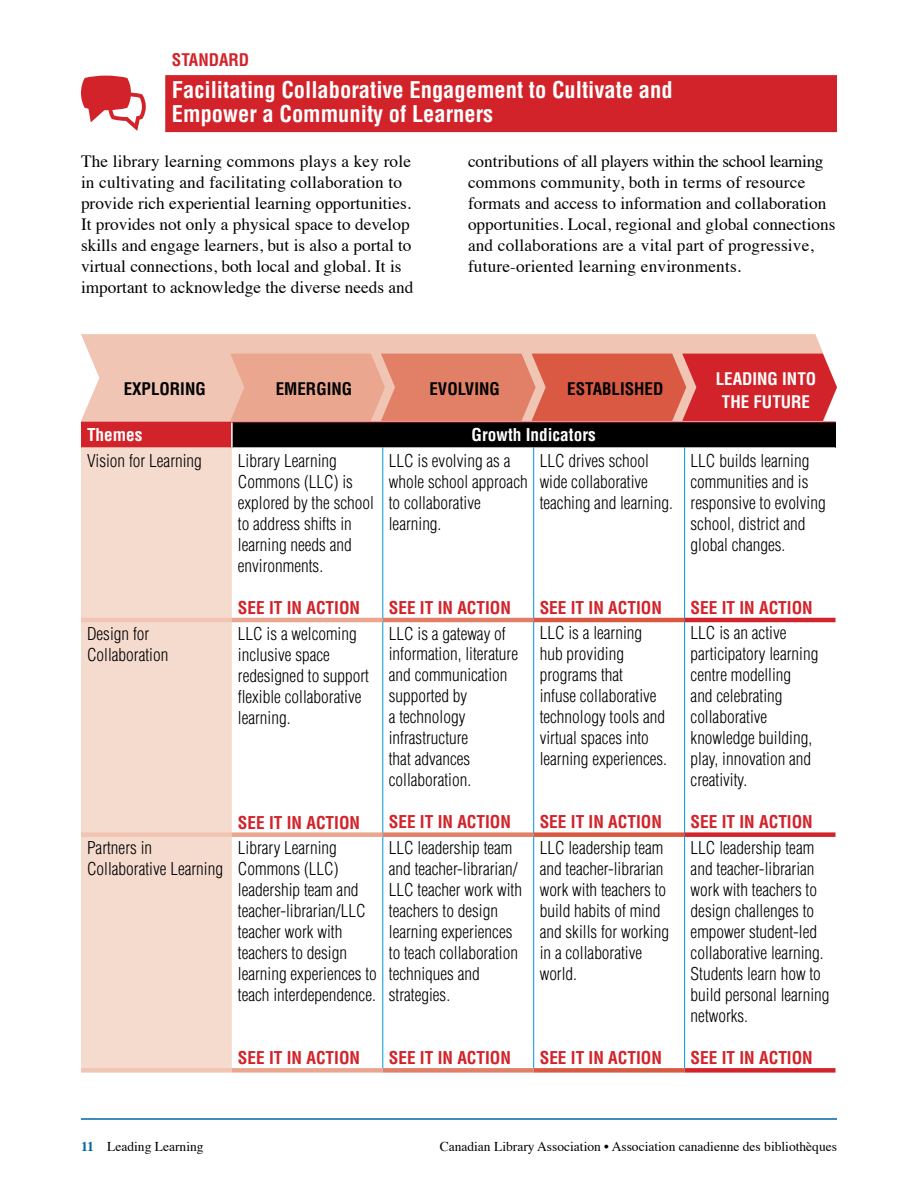
<style>
.page{position:relative;width:918px;height:1188px;background:#fff}
.page>*{position:absolute;margin:0;border:0;box-sizing:border-box;transform-origin:0 0}
.t1{font:700 condensed 22.5px/24px "Helvetica";color:#fff}
.t2{font:300 condensed 17.25px/21px "Helvetica";color:#000}
.t3{font:17.25px/21px "Times";color:#000}
.t4{font:700 condensed 17.25px "Helvetica";color:#d2232a}
.t5{font:700 condensed 17.25px "Helvetica";color:#fff}
.t6{font:700 condensed 16.95px "Helvetica";color:#000}
.t7{font:700 condensed 16.95px/22.6px "Helvetica";color:#fff;text-align:center}
.t8{font:700 condensed 16.95px "Helvetica";color:#d2232a}
.t9{font:13.5px "Times";color:#000}
.s1{font-weight:700;color:#0067a6}
</style>
<div class="page">
<hr style="left:81px;top:1118px;width:756px;height:2px;background:#0067a6">
<div style="left:165px;top:75px;width:672px;height:57px;background:#d2232a"></div>
<div style="left:81px;top:422px;width:151px;height:25px;background:#d2232a"></div>
<div style="left:232px;top:422px;width:604px;height:25px;background:#000"></div>
<div style="left:81px;top:447px;width:151px;height:621px;background:#f5dace"></div>
<svg style="left:232px;top:447px;width:604px;height:623px"></svg>
<hr style="left:383px;top:447px;width:1px;height:173px;background:#0097d7">
<hr style="left:533px;top:447px;width:1px;height:173px;background:#0097d7">
<hr style="left:684px;top:447px;width:1px;height:173px;background:#0097d7">
<hr style="left:383px;top:620px;width:1px;height:215px;background:#0097d7">
<hr style="left:533px;top:620px;width:1px;height:215px;background:#0097d7">
<hr style="left:684px;top:620px;width:1px;height:215px;background:#0097d7">
<hr style="left:383px;top:835px;width:1px;height:233px;background:#0097d7">
<hr style="left:533px;top:835px;width:1px;height:233px;background:#0097d7">
<hr style="left:684px;top:835px;width:1px;height:233px;background:#0097d7">
<hr style="left:231px;top:422px;width:2px;height:25px;background:#fff">
<hr style="left:81px;top:618px;width:151px;height:4px;background:#f0c5b4">
<div style="left:81px;top:832px;width:151px;height:5px;background:#f0c5b4"></div>
<div style="left:81px;top:1068px;width:151px;height:5px;background:#f0c5b4"></div>
<hr style="left:232px;top:618px;width:151px;height:4px;background:#eaa68f">
<div style="left:232px;top:832px;width:151px;height:5px;background:#eaa68f"></div>
<div style="left:232px;top:1068px;width:151px;height:5px;background:#eaa68f"></div>
<hr style="left:383px;top:618px;width:151px;height:4px;background:#e18067">
<div style="left:383px;top:832px;width:151px;height:5px;background:#e18067"></div>
<div style="left:383px;top:1068px;width:151px;height:5px;background:#e18067"></div>
<hr style="left:534px;top:618px;width:150px;height:4px;background:#d95943">
<div style="left:534px;top:832px;width:150px;height:5px;background:#d95943"></div>
<div style="left:534px;top:1068px;width:151px;height:5px;background:#d95943"></div>
<hr style="left:685px;top:618px;width:151px;height:4px;background:#d2232a">
<div style="left:685px;top:832px;width:151px;height:5px;background:#d2232a"></div>
<div style="left:685px;top:1068px;width:150px;height:5px;background:#d2232a"></div>
<hr style="left:81px;top:422px;width:151px;height:1px;background:#d2232a">
<hr style="left:232px;top:422px;width:151px;height:1px;background:#d2232a">
<hr style="left:383px;top:422px;width:151px;height:1px;background:#d2232a">
<hr style="left:534px;top:422px;width:151px;height:1px;background:#d2232a">
<hr style="left:685px;top:422px;width:150px;height:1px;background:#d2232a">
<svg style="left:81px;top:334px;width:743px;height:87px;background:#f0c6b6"></svg>
<svg style="left:230px;top:354px;width:607px;height:67px;background:#df7060"></svg>
<svg style="left:81px;top:76px;width:65px;height:55px"></svg>
<p class="t8" style="left:172px;top:49px;width:79px">STANDARD</p>
<h1 class="t1" style="left:172px;top:78px;width:502px">Facilitating Collaborative Engagement to Cultivate and<br>Empower a Community of Learners</h1>
<p class="t3" style="left:81px;top:150px;width:334px">The library learning commons plays a key role in cultivating and facilitating collaboration to provide rich experiential learning opportunities.<br>It provides not only a physical space to develop skills and engage learners, but is also a portal to virtual connections, both local and global. It is important to acknowledge the diverse needs and</p>
<p class="t3" style="left:468px;top:150px;width:369px">contributions of all players within the school learning commons community, both in terms of resource formats and access to information and collaboration opportunities. Local, regional and global connections and collaborations are a vital part of progressive, future-oriented learning environments.</p>
<p class="t6" style="left:124px;top:378px;width:84px">EXPLORING</p>
<p class="t6" style="left:276px;top:378px;width:78px">EMERGING</p>
<p class="t6" style="left:429px;top:378px;width:72px">EVOLVING</p>
<p class="t6" style="left:567px;top:378px;width:98px">ESTABLISHED</p>
<p class="t7" style="left:716px;top:367px;width:102px">LEADING INTO<br>THE FUTURE</p>
<p class="t5" style="left:87px;top:425px;width:57px">Themes</p>
<p class="t5" style="left:472px;top:425px;width:126px">Growth Indicators</p>
<p class="t2" style="left:87px;top:450px;width:116px">Vision for Learning</p>
<p class="t2" style="left:238px;top:450px;width:138px">Library Learning<br>Commons (LLC) is explored by the school to address shifts in learning needs and environments.</p>
<p class="t4" style="left:238px;top:597px;width:124px">SEE IT IN ACTION</p>
<p class="t2" style="left:540px;top:450px;width:135px">LLC drives school wide collaborative teaching and learning.</p>
<p class="t2" style="left:389px;top:450px;width:140px">LLC is evolving as a whole school approach to collaborative learning.</p>
<p class="t4" style="left:540px;top:597px;width:124px">SEE IT IN ACTION</p>
<p class="t4" style="left:389px;top:597px;width:124px">SEE IT IN ACTION</p>
<p class="t2" style="left:87px;top:623px;width:83px">Design for<br>Collaboration</p>
<p class="t2" style="left:238px;top:623px;width:133px">LLC is a welcoming inclusive space redesigned to support flexible collaborative learning.</p>
<p class="t4" style="left:238px;top:812px;width:124px">SEE IT IN ACTION</p>
<p class="t2" style="left:389px;top:623px;width:131px">LLC is a gateway of information, literature and communication supported by<br>a technology infrastructure<br>that advances collaboration.</p>
<p class="t4" style="left:389px;top:812px;width:124px">SEE IT IN ACTION</p>
<p class="t2" style="left:540px;top:623px;width:129px">LLC is a learning hub providing programs that<br>infuse collaborative technology tools and virtual spaces into learning experiences.</p>
<p class="t4" style="left:540px;top:812px;width:124px">SEE IT IN ACTION</p>
<p class="t2" style="left:87px;top:837px;width:138px">Partners in<br>Collaborative Learning</p>
<p class="t2" style="left:238px;top:837px;width:140px">Library Learning<br>Commons (LLC) leadership team and teacher-librarian/LLC teacher work with teachers to design learning experiences to teach interdependence.</p>
<p class="t2" style="left:389px;top:837px;width:135px">LLC leadership team and teacher-librarian/<br>LLC teacher work with teachers to design learning experiences to teach collaboration techniques and strategies.</p>
<p class="t2" style="left:540px;top:837px;width:131px">LLC leadership team and teacher-librarian work with teachers to build habits of mind and skills for working in a collaborative world.</p>
<p class="t4" style="left:238px;top:1047px;width:124px">SEE IT IN ACTION</p>
<p class="t4" style="left:389px;top:1047px;width:124px">SEE IT IN ACTION</p>
<p class="t4" style="left:540px;top:1047px;width:124px">SEE IT IN ACTION</p>
<p class="t2" style="left:691px;top:450px;width:137px">LLC builds learning communities and is responsive to evolving school, district and global changes.</p>
<p class="t4" style="left:691px;top:597px;width:124px">SEE IT IN ACTION</p>
<p class="t2" style="left:691px;top:623px;width:129px">LLC is an active participatory learning centre modelling<br>and celebrating collaborative knowledge building, play, innovation and creativity.</p>
<p class="t4" style="left:691px;top:812px;width:124px">SEE IT IN ACTION</p>
<p class="t2" style="left:691px;top:837px;width:140px">LLC leadership team and teacher-librarian work with teachers to design challenges to empower student-led collaborative learning.<br>Students learn how to build personal learning networks.</p>
<p class="t4" style="left:691px;top:1047px;width:124px">SEE IT IN ACTION</p>
<p class="t9" style="left:81px;top:1133px;width:124px"><span class="s1">11</span> Leading Learning</p>
<p class="t9" style="left:440px;top:1133px;width:399px">Canadian Library Association • Association canadienne des bibliothèques</p>
</div>
